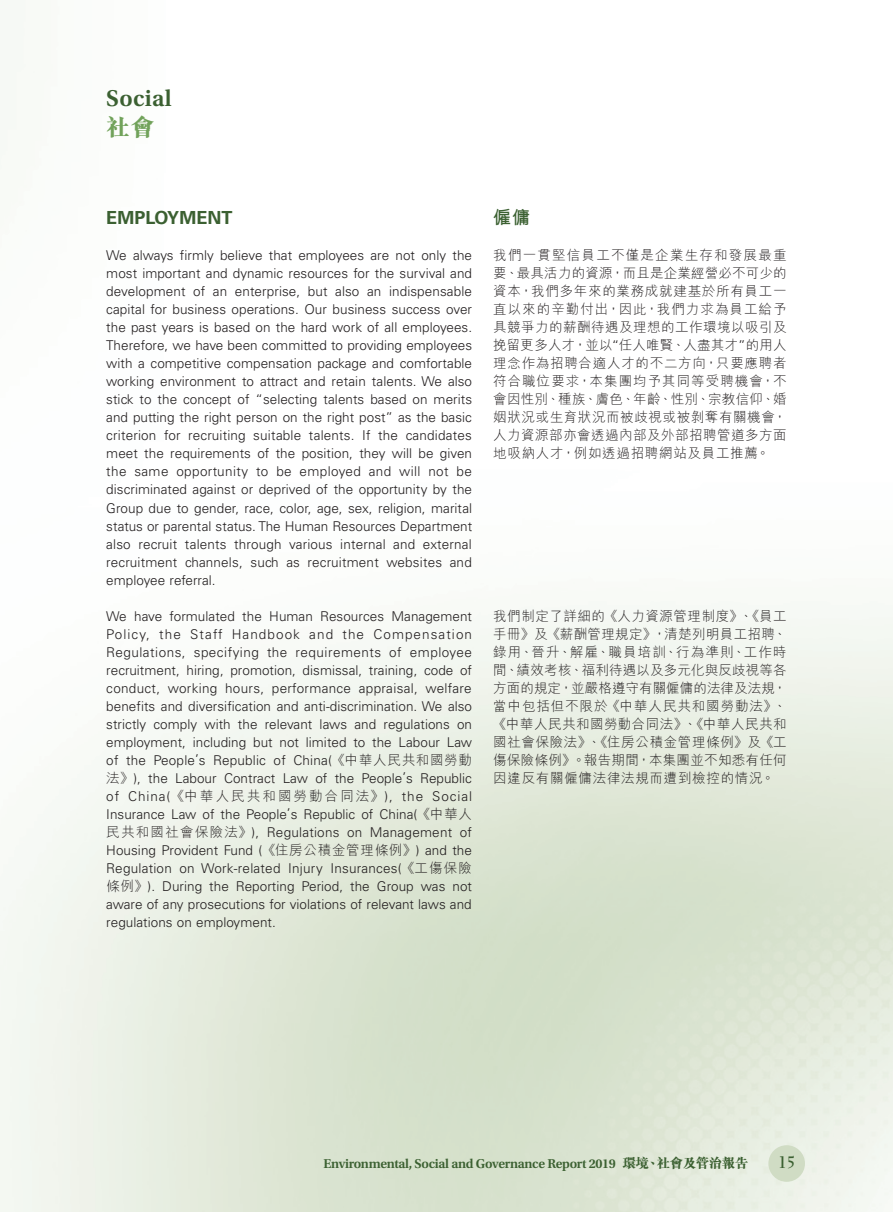
<style>
.page{position:relative;width:893px;height:1212px;background:#fff}
.page>*{position:absolute;margin:0;border:0;box-sizing:border-box;transform-origin:0 0}
.t1{font:600 24px "Utopia Std";letter-spacing:.01em;color:#3b6031}
.t2{font:800 24px "M Sung HK";color:#71a25a}
.Heading_1{font:700 18px "Univers LT Std";letter-spacing:.005em;color:#3b6031}
.C_Heading_1{font:700 18px "M Hei HK";color:#3b6031}
.Body_Text{font:700 16.5px "Electra LT Std";color:#3b6031}
.Body_Text-2{font:300 13.5px/18px "Univers LT Std";letter-spacing:.005em;color:#231f20;text-align:justify}
.C_Body_Text{font:300 13.5px/18px "M Hei HK";letter-spacing:.045em;color:#231f20;text-align:justify}
.t3{font:600 13.5px "Utopia Std";letter-spacing:-.025em;color:#3b6031}
.s1{font-family:"M Hei HK"}
.s2{font-family:"Univers LT Std"}
.s3{font-family:"M Sung HK";font-weight:800}
</style>
<div class="page">
<div style="left:768px;top:1145px;width:37px;height:37px;background:#d0dcc4;border-radius:50%"></div>
<p class="t1" style="left:106px;top:84px;width:67px">Social</p>
<p class="t2" style="left:106px;top:115px;width:50px">社會</p>
<p class="Heading_1" style="left:106px;top:208px;width:128px">EMPLOYMENT</p>
<p class="Body_Text-2" style="left:106px;top:247px;width:367px">We always firmly believe that employees are not only the most important and dynamic resources for the survival and development of an enterprise, but also an indispensable capital for business operations. Our business success over the past years is based on the hard work of all employees.<br>Therefore, we have been committed to providing employees with a competitive compensation package and comfortable working environment to attract and retain talents. We also stick to the concept of “selecting talents based on merits and putting the right person on the right post” as the basic criterion for recruiting suitable talents. If the candidates meet the requirements of the position, they will be given the same opportunity to be employed and will not be discriminated against or deprived of the opportunity by the Group due to gender, race, color, age, sex, religion, marital status or parental status. The Human Resources Department also recruit talents through various internal and external recruitment channels, such as recruitment websites and employee referral.</p>
<p class="Body_Text-2" style="left:106px;top:607px;width:367px">We have formulated the Human Resources Management Policy, the Staff Handbook and the Compensation Regulations, specifying the requirements of employee recruitment, hiring, promotion, dismissal, training, code of conduct, working hours, performance appraisal, welfare benefits and diversification and anti-discrimination. We also strictly comply with the relevant laws and regulations on employment, including but not limited to the Labour Law of the People’s Republic of China(<span class="s1">《中華人民共和國勞動法》</span>), the Labour Contract Law of the People’s Republic of China(<span class="s1">《中華人民共和國勞動合同法》</span>), the Social Insurance Law of the People’s Republic of China(<span class="s1">《中華人民共和國社會保險法》</span>), Regulations on Management of Housing Provident Fund (<span class="s1">《住房公積金管理條例》</span>) and the Regulation on Work-related Injury Insurances(<span class="s1">《工傷保險條例》</span>). During the Reporting Period, the Group was not aware of any prosecutions for violations of relevant laws and regulations on employment.</p>
<p class="C_Heading_1" style="left:493px;top:205px;width:38px">僱傭</p>
<p class="C_Body_Text" style="left:493px;top:246px;width:295px">我們一貫堅信員工不僅是企業生存和發展最重要、最具活力的資源，而且是企業經營必不可少的資本，我們多年來的業務成就建基於所有員工一直以來的辛勤付出，因此，我們力求為員工給予具競爭力的薪酬待遇及理想的工作環境以吸引及挽留更多人才，並以<span class="s2">“</span>任人唯賢、人盡其才<span class="s2">”</span>的用人理念作為招聘合適人才的不二方向，只要應聘者符合職位要求，本集團均予其同等受聘機會，不會因性別、種族、膚色、年齡、性別、宗教信仰、婚姻狀況或生育狀況而被歧視或被剝奪有關機會，人力資源部亦會透過內部及外部招聘管道多方面地吸納人才，例如透過招聘網站及員工推薦。</p>
<p class="C_Body_Text" style="left:493px;top:606px;width:295px">我們制定了詳細的《人力資源管理制度》、《員工手冊》及《薪酬管理規定》，清楚列明員工招聘、錄用、晉升、解雇、職員培訓、行為準則、工作時間、績效考核、福利待遇以及多元化與反歧視等各方面的規定，並嚴格遵守有關僱傭的法律及法規，當中包括但不限於《中華人民共和國勞動法》、《中華人民共和國勞動合同法》、《中華人民共和國社會保險法》、《住房公積金管理條例》及《工傷保險條例》。報告期間，本集團並不知悉有任何因違反有關僱傭法律法規而遭到檢控的情況。</p>
<p class="t3" style="left:324px;top:1156px;width:426px">Environmental, Social and Governance Report 2019 <span class="s3">環境、社會及管治報告</span></p>
<p class="Body_Text" style="left:778px;top:1152px;width:19px">15</p>
</div>
